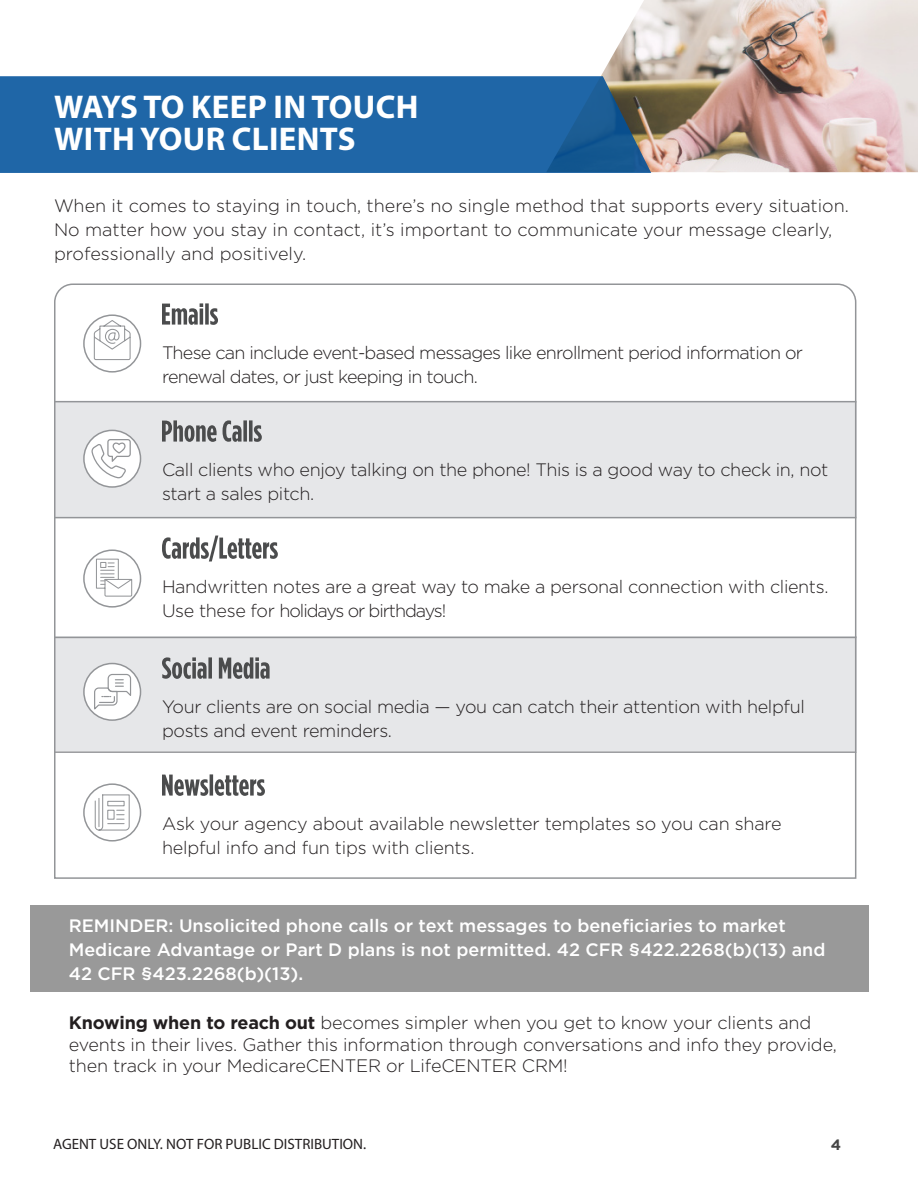
<style>
.page{position:relative;width:918px;height:1188px;background:#fff}
.page>*{position:absolute;margin:0;border:0;box-sizing:border-box;transform-origin:0 0}
.t1{font:700 33px/31.5px "Myriad Pro";letter-spacing:.01em;color:#fff}
.t2{font:300 18px/24px "Gotham";letter-spacing:-.02em;color:#231f20}
.t3{font:300 18px/24px "Gotham";color:#231f20}
.t4{font:500 18px/24px "Gotham";color:#fff}
.t5{font:300 18px/24px "Gotham";letter-spacing:-.04em;color:#231f20}
.t6{font:15px "Myriad Pro";color:#231f20}
.t7{font:700 15px "Gotham";color:#454545}
.s1{font-weight:700}
</style>
<div class="page">
<img style="left:601px;top:0;width:317px;height:172px">
<svg style="left:0;top:76px;width:651px;height:97px;fill:#1f66a7"></svg>
<svg style="left:54px;top:283px;width:803px;height:596px"></svg>
<svg style="left:84px;top:430px;width:57px;height:57px"></svg>
<div style="left:83px;top:430px;width:58px;height:58px;border:2px solid #939598;border-radius:50%"></div>
<svg style="left:91px;top:439px;width:40px;height:40px"></svg>
<div style="left:84px;top:784px;width:57px;height:57px;background:#fff;border-radius:50%"></div>
<div style="left:83px;top:783px;width:58px;height:59px;border:2px solid #939598;border-radius:50%"></div>
<svg style="left:94px;top:794px;width:36px;height:37px"></svg>
<div style="left:84px;top:315px;width:57px;height:57px;background:#fff;border-radius:50%"></div>
<div style="left:83px;top:314px;width:58px;height:59px;border:2px solid #939598;border-radius:50%"></div>
<svg style="left:93px;top:319px;width:38px;height:42px"></svg>
<div style="left:84px;top:550px;width:57px;height:57px;background:#fff;border-radius:50%"></div>
<div style="left:83px;top:549px;width:58px;height:59px;border:2px solid #939598;border-radius:50%"></div>
<svg style="left:96px;top:558px;width:37px;height:39px"></svg>
<div style="left:31px;top:906px;width:838px;height:86px;background:#999"></div>
<hr style="left:54px;top:401px;width:802px;height:1px;background:#939598">
<hr style="left:54px;top:517px;width:802px;height:1px;background:#939598">
<hr style="left:54px;top:637px;width:802px;height:1px;background:#939598">
<hr style="left:54px;top:751px;width:802px;height:2px;background:#939598">
<div style="left:84px;top:664px;width:57px;height:56px;background:#fff;border-radius:50%"></div>
<div style="left:83px;top:663px;width:58px;height:58px;border:2px solid #939598;border-radius:50%"></div>
<div style="left:108px;top:674px;width:23px;height:18px;border:1px solid #939598;border-radius:4px"></div>
<svg style="left:93px;top:679px;width:30px;height:33px"></svg>
<h1 class="t1" style="left:54px;top:90px;width:366px">WAYS TO KEEP IN TOUCH<br>WITH YOUR CLIENTS</h1>
<p class="t3" style="left:54px;top:193px;width:796px">When it comes to staying in touch, there’s no single method that supports every situation.<br>No matter how you stay in contact, it’s important to communicate your message clearly, professionally and positively.</p>
<p class="t5" style="left:162px;top:340px;width:643px">These can include event-based messages like enrollment period information or renewal dates, or just keeping in touch.</p>
<p class="t2" style="left:162px;top:457px;width:668px">Call clients who enjoy talking on the phone! This is a good way to check in, not start a sales pitch.</p>
<p class="t2" style="left:162px;top:574px;width:668px">Handwritten notes are a great way to make a personal connection with clients.<br>Use these for holidays or birthdays!</p>
<p class="t2" style="left:162px;top:694px;width:644px">Your clients are on social media — you can catch their attention with helpful posts and event reminders.</p>
<p class="t2" style="left:162px;top:811px;width:621px">Ask your agency about available newsletter templates so you can share helpful info and fun tips with clients.</p>
<p class="t4" style="left:69px;top:914px;width:758px">REMINDER: Unsolicited phone calls or text messages to beneficiaries to market<br>Medicare Advantage or Part D plans is not permitted. 42 CFR §422.2268(b)(13) and<br>42 CFR §423.2268(b)(13).</p>
<p class="t2" style="left:69px;top:1011px;width:770px;line-height:21.6px"><span class="s1">Knowing when to reach out</span> becomes simpler when you get to know your clients and events in their lives. Gather this information through conversations and info they provide, then track in your MedicareCENTER or LifeCENTER CRM!</p>
<p class="t6" style="left:53px;top:1134px;width:315px">AGENT USE ONLY. NOT FOR PUBLIC DISTRIBUTION.</p>
<p class="t7" style="left:831px;top:1135px;width:12px">4</p>
</div>
